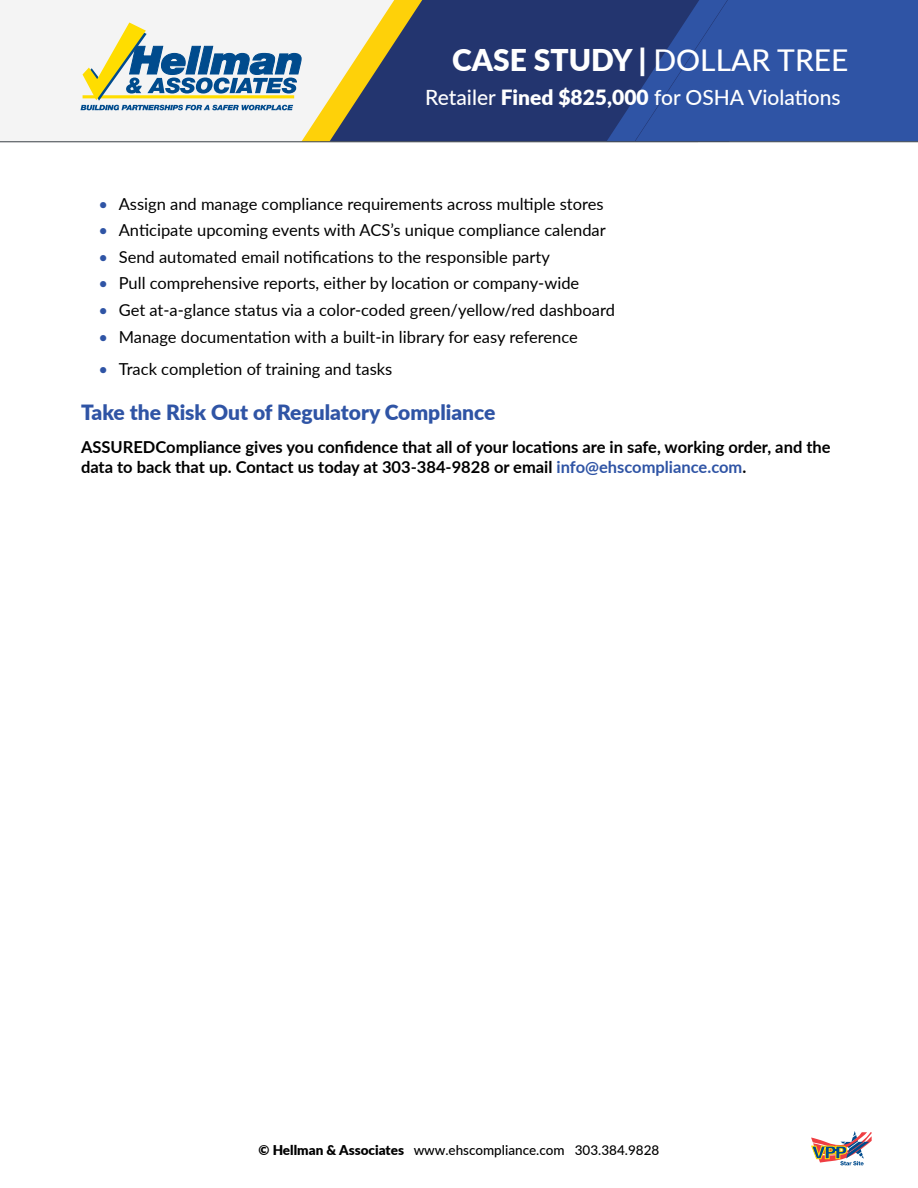
<style>
.page{position:relative;width:918px;height:1188px;background:#fff}
.page>*{position:absolute;margin:0;border:0;box-sizing:border-box;transform-origin:0 0}
.t1{font:900 30px "Lato";color:#fff}
.t2{font:500 21px "Lato";color:#fff}
.t3{font:900 21px "Lato";color:#2f54a5}
.t4{font:16.5px "Lato";color:#000}
.t5{font:700 16.5px/19.8px "Lato";color:#000}
.t6{font:500 13.5px "Lato";color:#000}
.s1{font-weight:500}
.s2{font-weight:900}
.s3{color:#2f54a5}
</style>
<div class="page">
<div style="left:0;top:0;width:698px;height:143px;background:#f4f4f4"></div>
<div style="left:422px;top:0;width:184px;height:141px;background:#23356f"></div>
<svg style="left:606px;top:0;width:312px;height:141px;background:#2d4f9c"></svg>
<svg style="left:811px;top:1131px;width:61px;height:34px"></svg>
<hr style="left:0;top:141px;width:918px;height:1px;background:#41484d">
<svg style="left:81px;top:0;width:341px;height:142px"></svg>
<h1 class="t1" style="left:452px;top:37px;width:398px">CASE STUDY | <span class="s1">DOLLAR TREE</span></h1>
<p class="t2" style="left:425px;top:83px;width:417px">Retailer <span class="s2">Fined $825,000</span> for OSHA Violations</p>
<p class="t4" style="left:99px;top:192px;width:507px"><span class="s3">•</span> Assign and manage compliance requirements across multiple stores</p>
<p class="t4" style="left:99px;top:219px;width:509px"><span class="s3">•</span> Anticipate upcoming events with ACS’s unique compliance calendar</p>
<p class="t4" style="left:99px;top:245px;width:453px"><span class="s3">•</span> Send automated email notifications to the responsible party</p>
<p class="t4" style="left:99px;top:272px;width:482px"><span class="s3">•</span> Pull comprehensive reports, either by location or company-wide</p>
<p class="t4" style="left:99px;top:298px;width:518px"><span class="s3">•</span> Get at-a-glance status via a color-coded green/yellow/red dashboard</p>
<p class="t4" style="left:99px;top:325px;width:481px"><span class="s3">•</span> Manage documentation with a built-in library for easy reference</p>
<p class="t4" style="left:99px;top:357px;width:295px"><span class="s3">•</span> Track completion of training and tasks</p>
<p class="t3" style="left:81px;top:397px;width:416px">Take the Risk Out of Regulatory Compliance</p>
<p class="t5" style="left:81px;top:437px;width:751px">ASSUREDCompliance gives you confidence that all of your locations are in safe, working order, and the data to back that up. Contact us today at 303-384-9828 or email <span class="s3">info@ehscompliance.com</span>.</p>
<p class="t6" style="left:259px;top:1140px;width:402px"><span class="s2">© Hellman &amp; Associates</span> www.ehscompliance.com 303.384.9828</p>
</div>
